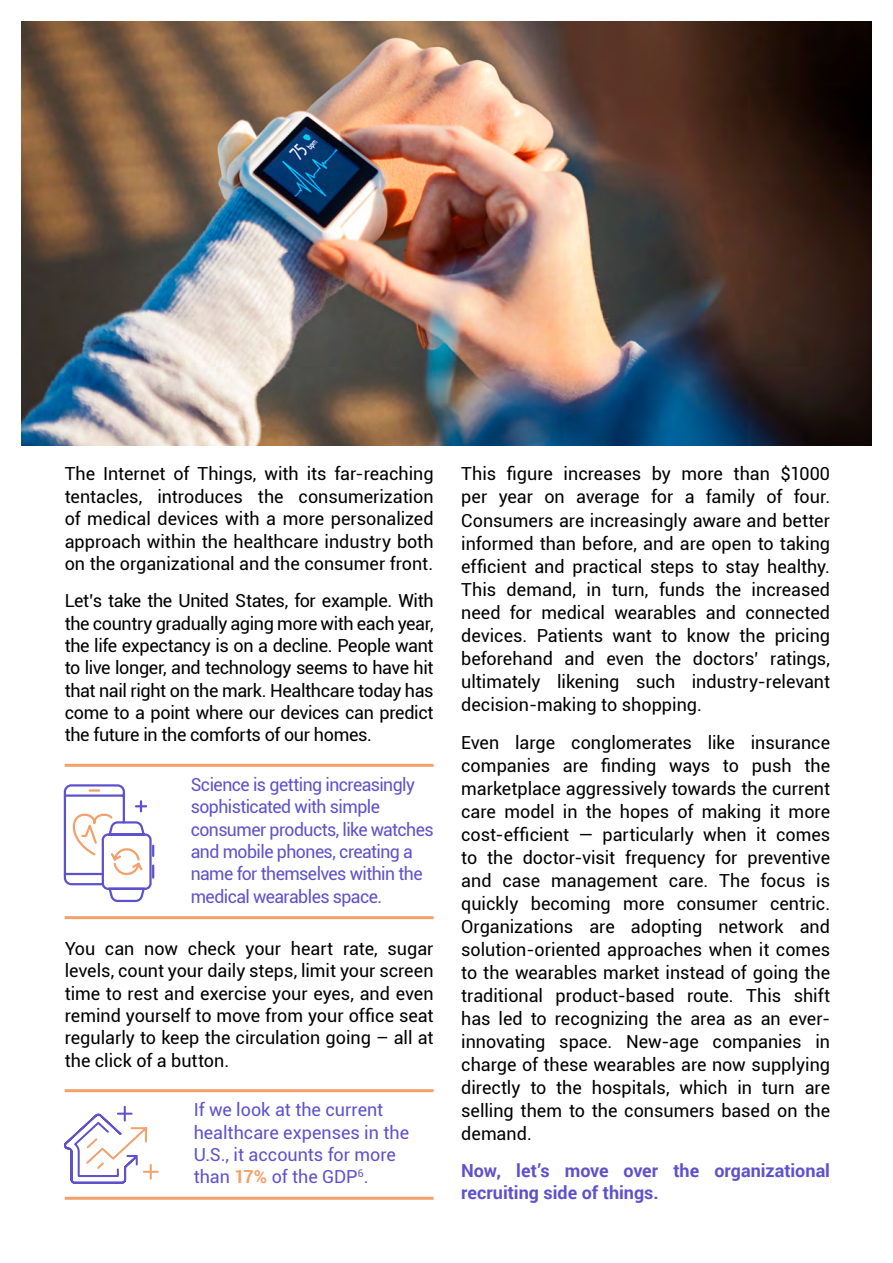
<style>
.page{position:relative;width:893px;height:1263px;background:#fff}
.page>*{position:absolute;margin:0;border:0;box-sizing:border-box;transform-origin:0 0}
.t1{font:18px/23px "Roboto";color:#000;text-align:justify}
.t2{font:18px/22.4px "Roboto";letter-spacing:-.03em;color:#5e52cc}
.t3{font:18px/22.4px "Roboto";color:#5e52cc}
.t4{font:700 18px/22px "Roboto";color:#5e52cc}
.s1{font-weight:700;color:#f2a16b}
</style>
<div class="page">
<img style="left:21px;top:21px;width:851px;height:425px">
<hr style="left:65px;top:764px;width:369px;height:3px;background:#f2a16b">
<hr style="left:65px;top:916px;width:369px;height:3px;background:#f2a16b">
<hr style="left:65px;top:1089px;width:369px;height:3px;background:#f2a16b">
<hr style="left:65px;top:1197px;width:369px;height:3px;background:#f2a16b">
<svg style="left:63px;top:784px;width:92px;height:119px"></svg>
<svg style="left:64px;top:1107px;width:94px;height:77px"></svg>
<p class="t1" style="left:65px;top:462px;width:370px;line-height:22.4px">The Internet of Things, with its far-reaching tentacles, introduces the consumerization of medical devices with a more personalized approach within the healthcare industry both on the organizational and the consumer front.</p>
<p class="t1" style="left:65px;top:589px;width:370px;line-height:22.4px">Let’s take the United States, for example. With the country gradually aging more with each year, the life expectancy is on a decline. People want to live longer, and technology seems to have hit that nail right on the mark. Healthcare today has come to a point where our devices can predict the future in the comforts of our homes.</p>
<p class="t2" style="left:191px;top:772px;width:244px">Science is getting increasingly sophisticated with simple consumer products, like watches and mobile phones, creating a name for themselves within the medical wearables space.</p>
<p class="t1" style="left:65px;top:937px;width:370px;line-height:22.4px">You can now check your heart rate, sugar levels, count your daily steps, limit your screen time to rest and exercise your eyes, and even remind yourself to move from your office seat regularly to keep the circulation going – all at the click of a button.</p>
<p class="t3" style="left:194px;top:1098px;width:217px">If we look at the current healthcare expenses in the<br>U.S., it accounts for more than <span class="s1">17%</span> of the GDP<sup>6</sup>.</p>
<p class="t1" style="left:461px;top:462px;width:370px">This figure increases by more than $1000 per year on average for a family of four.<br>Consumers are increasingly aware and better informed than before, and are open to taking efficient and practical steps to stay healthy.<br>This demand, in turn, funds the increased need for medical wearables and connected devices. Patients want to know the pricing beforehand and even the doctors’ ratings, ultimately likening such industry-relevant decision-making to shopping.</p>
<p class="t1" style="left:461px;top:730px;width:370px">Even large conglomerates like insurance companies are finding ways to push the marketplace aggressively towards the current care model in the hopes of making it more cost-efficient — particularly when it comes to the doctor-visit frequency for preventive and case management care. The focus is quickly becoming more consumer centric.<br>Organizations are adopting network and solution-oriented approaches when it comes to the wearables market instead of going the traditional product-based route. This shift has led to recognizing the area as an ever&shy;innovating space. New-age companies in charge of these wearables are now supplying directly to the hospitals, which in turn are selling them to the consumers based on the demand.</p>
<p class="t4" style="left:461px;top:1159px;width:370px">Now, let’s move over the organizational recruiting side of things.</p>
</div>
